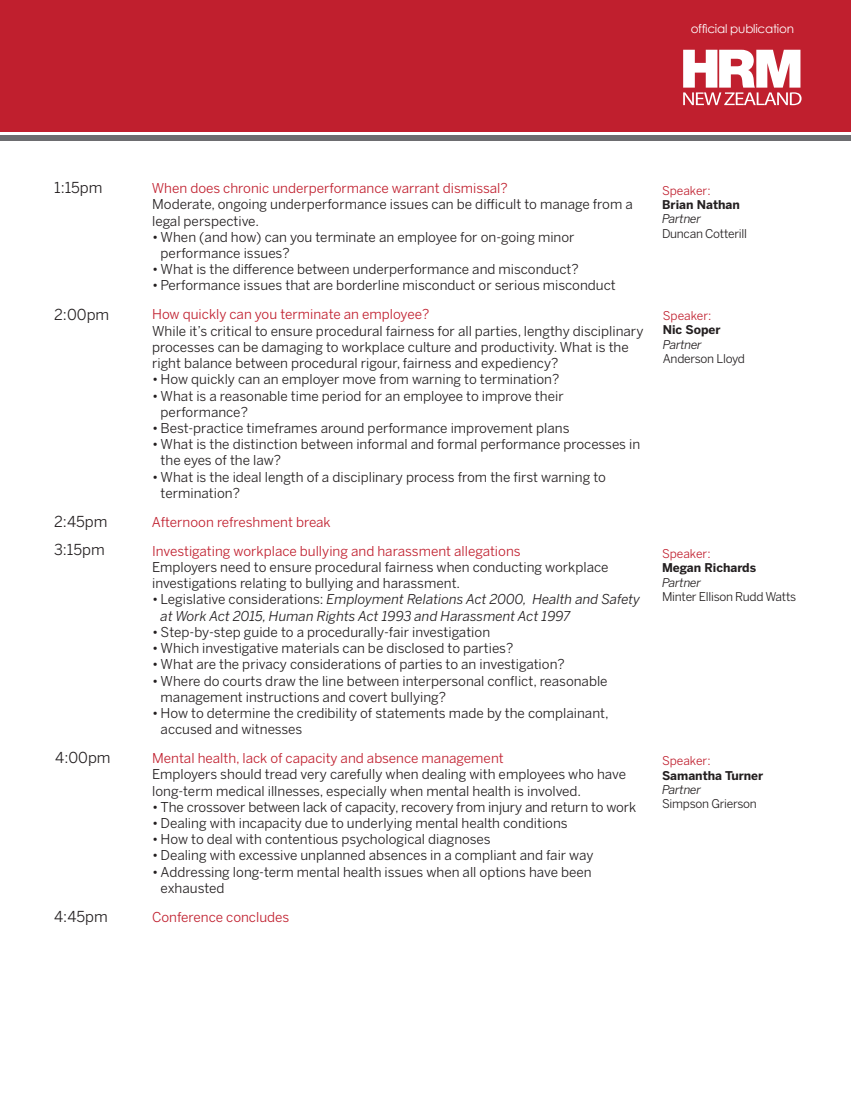
<style>
.page{position:relative;width:851px;height:1098px;background:#fff}
.page>*{position:absolute;margin:0;border:0;box-sizing:border-box;transform-origin:0 0}
.t1{font:15px "Benton Sans";color:#231f20}
.t2{font:13.5px/16.2px "Benton Sans";color:#231f20}
.heading_1{font:13.5px "Benton Sans";color:#c01f2e}
.t3{font:italic 13.5px/16.2px "Benton Sans";color:#231f20}
.t4{font:12px/14.4px "Benton Sans";letter-spacing:-.02em;color:#231f20}
.Headings{font:12px "Century Gothic";letter-spacing:-.02em;color:#fff}
.s1{color:#c01f2e}
.s2{font-weight:700}
.s3{font-style:italic}
.s4{font-style:normal}
</style>
<div class="page">
<div style="left:0;top:135px;width:850px;height:6px;background:#6d6d70"></div>
<div style="left:0;top:0;width:850px;height:132px;background:#c01f2e"></div>
<svg style="left:683px;top:50px;width:118px;height:55px"></svg>
<p class="Headings" style="left:690px;top:20px;width:105px">official publication</p>
<p class="t1" style="left:54px;top:179px;width:50px">1:15pm</p>
<p class="t4" style="left:662px;top:183px;width:87px"><span class="s1">Speaker:<br></span><span class="s2">Brian Nathan<br></span><span class="s3">Partner<br></span>Duncan Cotterill</p>
<p class="heading_1" style="left:152px;top:180px;width:357px">When does chronic underperformance warrant dismissal?</p>
<p class="t2" style="left:152px;top:196px;width:482px">Moderate, ongoing underperformance issues can be difficult to manage from a legal perspective.</p>
<p class="t2" style="left:161px;top:228px;width:415px;text-indent:-9px">• When (and how) can you terminate an employee for on-going minor performance issues?</p>
<p class="t2" style="left:152px;top:261px;width:428px">• What is the difference between underperformance and misconduct?</p>
<p class="t2" style="left:152px;top:277px;width:465px">• Performance issues that are borderline misconduct or serious misconduct</p>
<p class="heading_1" style="left:152px;top:306px;width:279px">How quickly can you terminate an employee?</p>
<p class="t2" style="left:152px;top:322px;width:492px">While it’s critical to ensure procedural fairness for all parties, lengthy disciplinary processes can be damaging to workplace culture and productivity. What is the right balance between procedural rigour, fairness and expediency?</p>
<p class="t2" style="left:152px;top:371px;width:408px">• How quickly can an employer move from warning to termination?</p>
<p class="t2" style="left:161px;top:387px;width:404px;text-indent:-9px">• What is a reasonable time period for an employee to improve their performance?</p>
<p class="t2" style="left:152px;top:419px;width:419px">• Best-practice timeframes around performance improvement plans</p>
<p class="t2" style="left:161px;top:436px;width:481px;text-indent:-9px">• What is the distinction between informal and formal performance processes in the eyes of the law?</p>
<p class="t2" style="left:161px;top:468px;width:447px;text-indent:-9px">• What is the ideal length of a disciplinary process from the first warning to termination?</p>
<p class="heading_1" style="left:152px;top:513px;width:180px">Afternoon refreshment break</p>
<p class="heading_1" style="left:152px;top:542px;width:370px">Investigating workplace bullying and harassment allegations</p>
<p class="t2" style="left:152px;top:558px;width:458px">Employers need to ensure procedural fairness when conducting workplace investigations relating to bullying and harassment.</p>
<p class="t3" style="left:161px;top:591px;width:481px;text-indent:-9px"><span class="s4">• Legislative considerations:</span> Employment Relations Act 2000, Health and Safety at Work Act 2015, Human Rights Act 1993 and Harassment Act 1997</p>
<p class="t2" style="left:152px;top:623px;width:339px">• Step-by-step guide to a procedurally-fair investigation</p>
<p class="t2" style="left:152px;top:639px;width:363px">• Which investigative materials can be disclosed to parties?</p>
<p class="t2" style="left:152px;top:656px;width:414px">• What are the privacy considerations of parties to an investigation?</p>
<p class="t2" style="left:161px;top:672px;width:448px;text-indent:-9px">• Where do courts draw the line between interpersonal conflict, reasonable management instructions and covert bullying?</p>
<p class="t2" style="left:161px;top:704px;width:449px;text-indent:-9px">• How to determine the credibility of statements made by the complainant, accused and witnesses</p>
<p class="heading_1" style="left:152px;top:750px;width:353px">Mental health, lack of capacity and absence management</p>
<p class="t2" style="left:152px;top:765px;width:475px">Employers should tread very carefully when dealing with employees who have long-term medical illnesses, especially when mental health is involved.</p>
<p class="t2" style="left:152px;top:798px;width:485px">• The crossover between lack of capacity, recovery from injury and return to work</p>
<p class="t2" style="left:152px;top:814px;width:417px">• Dealing with incapacity due to underlying mental health conditions</p>
<p class="t2" style="left:152px;top:830px;width:340px">• How to deal with contentious psychological diagnoses</p>
<p class="t2" style="left:152px;top:846px;width:443px">• Dealing with excessive unplanned absences in a compliant and fair way</p>
<p class="t2" style="left:161px;top:863px;width:432px;text-indent:-9px">• Addressing long-term mental health issues when all options have been exhausted</p>
<p class="heading_1" style="left:152px;top:908px;width:139px">Conference concludes</p>
<p class="t1" style="left:54px;top:305px;width:57px">2:00pm</p>
<p class="t4" style="left:662px;top:308px;width:84px"><span class="s1">Speaker:<br></span><span class="s2">Nic Soper<br></span><span class="s3">Partner<br></span>Anderson Lloyd</p>
<p class="t1" style="left:54px;top:512px;width:55px">2:45pm</p>
<p class="t1" style="left:54px;top:540px;width:52px">3:15pm</p>
<p class="t4" style="left:662px;top:546px;width:136px"><span class="s1">Speaker:<br></span><span class="s2">Megan Richards<br></span><span class="s3">Partner<br></span>Minter Ellison Rudd Watts</p>
<p class="t1" style="left:55px;top:748px;width:57px">4:00pm</p>
<p class="t4" style="left:662px;top:753px;width:103px"><span class="s1">Speaker:<br></span><span class="s2">Samantha Turner<br></span><span class="s3">Partner<br></span>Simpson Grierson</p>
<p class="t1" style="left:54px;top:907px;width:55px">4:45pm</p>
</div>
